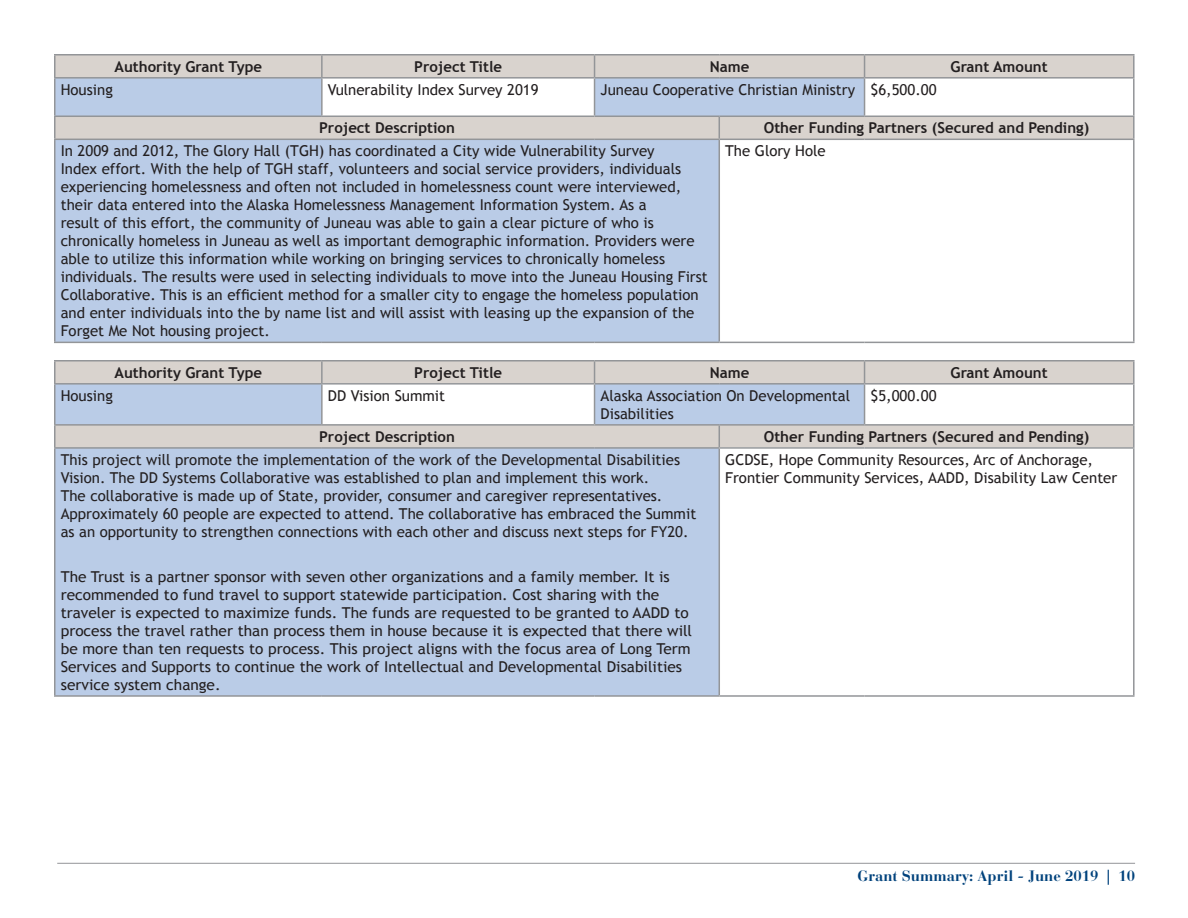
<style>
.page{position:relative;width:1188px;height:918px;background:#fff}
.page>*{position:absolute;margin:0;border:0;box-sizing:border-box;transform-origin:0 0}
.MHT_chart_style_-_bo{font:15px/18px "Trebuchet MS";color:#231f20}
.MHT_chart_style_-_he{font:700 15px "Trebuchet MS";color:#231f20}
.t1{font:700 15px "Bauer Bodoni";color:#01427c}
</style>
<div class="page">
<hr style="left:57px;top:863px;width:1078px;height:1px;background:#939598">
<svg style="left:56px;top:56px;width:1077px;height:83px;fill:#d9d3ce"></svg>
<svg style="left:56px;top:79px;width:809px;height:263px;background:#bccce3"></svg>
<div style="left:322px;top:78px;width:273px;height:38px;background:#fff"></div>
<div style="left:719px;top:139px;width:415px;height:203px;background:#fff"></div>
<svg style="left:594px;top:56px;width:1px;height:21px"></svg>
<hr style="left:594px;top:79px;width:1px;height:37px;background:#939598">
<svg style="left:864px;top:56px;width:1px;height:21px"></svg>
<hr style="left:864px;top:79px;width:1px;height:37px;background:#939598">
<svg style="left:719px;top:117px;width:1px;height:22px"></svg>
<hr style="left:719px;top:140px;width:1px;height:202px;background:#939598">
<hr style="left:1133px;top:55px;width:2px;height:22px;background:#939598">
<hr style="left:1133px;top:79px;width:2px;height:37px;background:#939598">
<hr style="left:1133px;top:117px;width:2px;height:22px;background:#939598">
<hr style="left:1133px;top:140px;width:2px;height:202px;background:#939598">
<hr style="left:54px;top:54px;width:268px;height:2px;background:#939598">
<hr style="left:54px;top:55px;width:2px;height:22px;background:#939598">
<hr style="left:322px;top:54px;width:273px;height:2px;background:#939598">
<hr style="left:321px;top:55px;width:2px;height:22px;background:#939598">
<hr style="left:595px;top:54px;width:124px;height:2px;background:#939598">
<hr style="left:719px;top:54px;width:146px;height:2px;background:#939598">
<hr style="left:865px;top:54px;width:270px;height:2px;background:#939598">
<hr style="left:54px;top:77px;width:268px;height:2px;background:#939598">
<hr style="left:54px;top:79px;width:2px;height:37px;background:#939598">
<hr style="left:322px;top:77px;width:273px;height:2px;background:#939598">
<hr style="left:321px;top:79px;width:2px;height:37px;background:#939598">
<hr style="left:595px;top:77px;width:124px;height:2px;background:#939598">
<hr style="left:719px;top:77px;width:146px;height:2px;background:#939598">
<hr style="left:865px;top:77px;width:270px;height:2px;background:#939598">
<hr style="left:54px;top:117px;width:2px;height:22px;background:#939598">
<hr style="left:54px;top:140px;width:2px;height:202px;background:#939598">
<hr style="left:54px;top:116px;width:268px;height:1px;background:#939598">
<hr style="left:322px;top:116px;width:273px;height:1px;background:#939598">
<hr style="left:595px;top:116px;width:124px;height:1px;background:#939598">
<hr style="left:719px;top:116px;width:146px;height:1px;background:#939598">
<hr style="left:865px;top:116px;width:270px;height:1px;background:#939598">
<hr style="left:54px;top:139px;width:268px;height:1px;background:#939598">
<hr style="left:322px;top:139px;width:273px;height:1px;background:#939598">
<hr style="left:595px;top:139px;width:124px;height:1px;background:#939598">
<hr style="left:719px;top:139px;width:146px;height:1px;background:#939598">
<hr style="left:865px;top:139px;width:270px;height:1px;background:#939598">
<hr style="left:54px;top:342px;width:268px;height:1px;background:#939598">
<hr style="left:322px;top:342px;width:273px;height:1px;background:#939598">
<hr style="left:595px;top:342px;width:124px;height:1px;background:#939598">
<hr style="left:719px;top:342px;width:146px;height:1px;background:#939598">
<hr style="left:865px;top:342px;width:270px;height:1px;background:#939598">
<svg style="left:56px;top:362px;width:1077px;height:85px;fill:#d9d3ce"></svg>
<svg style="left:56px;top:385px;width:809px;height:310px;background:#bccce4"></svg>
<div style="left:322px;top:384px;width:273px;height:41px;background:#fff"></div>
<div style="left:719px;top:448px;width:415px;height:248px;background:#fff"></div>
<svg style="left:594px;top:362px;width:1px;height:21px"></svg>
<hr style="left:594px;top:385px;width:1px;height:39px;background:#939598">
<svg style="left:864px;top:362px;width:1px;height:21px"></svg>
<hr style="left:864px;top:385px;width:1px;height:39px;background:#939598">
<svg style="left:719px;top:426px;width:1px;height:21px"></svg>
<hr style="left:719px;top:449px;width:1px;height:246px;background:#939598">
<hr style="left:1133px;top:361px;width:2px;height:22px;background:#939598">
<hr style="left:1133px;top:385px;width:2px;height:39px;background:#939598">
<hr style="left:1133px;top:426px;width:2px;height:21px;background:#939598">
<hr style="left:1133px;top:449px;width:2px;height:246px;background:#939598">
<hr style="left:54px;top:360px;width:268px;height:2px;background:#939598">
<hr style="left:54px;top:361px;width:2px;height:22px;background:#939598">
<hr style="left:322px;top:360px;width:273px;height:2px;background:#939598">
<hr style="left:321px;top:361px;width:2px;height:22px;background:#939598">
<hr style="left:595px;top:360px;width:124px;height:2px;background:#939598">
<hr style="left:719px;top:360px;width:146px;height:2px;background:#939598">
<hr style="left:865px;top:360px;width:270px;height:2px;background:#939598">
<hr style="left:54px;top:383px;width:268px;height:2px;background:#939598">
<hr style="left:54px;top:385px;width:2px;height:39px;background:#939598">
<hr style="left:322px;top:383px;width:273px;height:2px;background:#939598">
<hr style="left:321px;top:385px;width:2px;height:39px;background:#939598">
<hr style="left:595px;top:383px;width:124px;height:2px;background:#939598">
<hr style="left:719px;top:383px;width:146px;height:2px;background:#939598">
<hr style="left:865px;top:383px;width:270px;height:2px;background:#939598">
<hr style="left:54px;top:426px;width:2px;height:21px;background:#939598">
<hr style="left:54px;top:449px;width:2px;height:246px;background:#939598">
<hr style="left:54px;top:424px;width:268px;height:2px;background:#939598">
<hr style="left:322px;top:424px;width:273px;height:2px;background:#939598">
<hr style="left:595px;top:424px;width:124px;height:2px;background:#939598">
<hr style="left:719px;top:424px;width:146px;height:2px;background:#939598">
<hr style="left:865px;top:424px;width:270px;height:2px;background:#939598">
<hr style="left:54px;top:447px;width:268px;height:2px;background:#939598">
<hr style="left:322px;top:447px;width:273px;height:2px;background:#939598">
<hr style="left:595px;top:447px;width:124px;height:2px;background:#939598">
<hr style="left:719px;top:447px;width:146px;height:2px;background:#939598">
<hr style="left:865px;top:447px;width:270px;height:2px;background:#939598">
<hr style="left:54px;top:695px;width:268px;height:2px;background:#939598">
<hr style="left:322px;top:695px;width:273px;height:2px;background:#939598">
<hr style="left:595px;top:695px;width:124px;height:2px;background:#939598">
<hr style="left:719px;top:695px;width:146px;height:2px;background:#939598">
<hr style="left:865px;top:695px;width:270px;height:2px;background:#939598">
<p class="MHT_chart_style_-_he" style="left:115px;top:57px;width:149px">Authority Grant Type</p>
<p class="MHT_chart_style_-_he" style="left:414px;top:57px;width:89px">Project Title</p>
<p class="MHT_chart_style_-_he" style="left:710px;top:57px;width:41px">Name</p>
<p class="MHT_chart_style_-_he" style="left:951px;top:57px;width:99px">Grant Amount</p>
<p class="MHT_chart_style_-_bo" style="left:61px;top:81px;width:54px">Housing</p>
<p class="MHT_chart_style_-_bo" style="left:328px;top:81px;width:212px">Vulnerability Index Survey 2019</p>
<p class="MHT_chart_style_-_bo" style="left:601px;top:81px;width:256px">Juneau Cooperative Christian Ministry</p>
<p class="MHT_chart_style_-_bo" style="left:871px;top:81px;width:68px">$6,500.00</p>
<p class="MHT_chart_style_-_he" style="left:319px;top:119px;width:137px">Project Description</p>
<p class="MHT_chart_style_-_he" style="left:764px;top:119px;width:327px">Other Funding Partners (Secured and Pending)</p>
<p class="MHT_chart_style_-_bo" style="left:61px;top:142px;width:649px">In 2009 and 2012, The Glory Hall (TGH) has coordinated a City wide Vulnerability Survey<br>Index effort. With the help of TGH staff, volunteers and social service providers, individuals experiencing homelessness and often not included in homelessness count were interviewed, their data entered into the Alaska Homelessness Management Information System. As a<br>result of this effort, the community of Juneau was able to gain a clear picture of who is chronically homeless in Juneau as well as important demographic information. Providers were able to utilize this information while working on bringing services to chronically homeless individuals. The results were used in selecting individuals to move into the Juneau Housing First Collaborative. This is an efficient method for a smaller city to engage the homeless population and enter individuals into the by name list and will assist with leasing up the expansion of the Forget Me Not housing project.</p>
<p class="MHT_chart_style_-_bo" style="left:725px;top:142px;width:102px">The Glory Hole</p>
<p class="MHT_chart_style_-_he" style="left:115px;top:363px;width:149px">Authority Grant Type</p>
<p class="MHT_chart_style_-_he" style="left:414px;top:363px;width:89px">Project Title</p>
<p class="MHT_chart_style_-_he" style="left:710px;top:363px;width:41px">Name</p>
<p class="MHT_chart_style_-_he" style="left:951px;top:363px;width:99px">Grant Amount</p>
<p class="MHT_chart_style_-_bo" style="left:61px;top:387px;width:54px">Housing</p>
<p class="MHT_chart_style_-_bo" style="left:328px;top:387px;width:119px">DD Vision Summit</p>
<p class="MHT_chart_style_-_bo" style="left:601px;top:387px;width:251px">Alaska Association On Developmental<br>Disabilities</p>
<p class="MHT_chart_style_-_bo" style="left:871px;top:387px;width:68px">$5,000.00</p>
<p class="MHT_chart_style_-_he" style="left:319px;top:427px;width:137px">Project Description</p>
<p class="MHT_chart_style_-_he" style="left:764px;top:427px;width:327px">Other Funding Partners (Secured and Pending)</p>
<p class="MHT_chart_style_-_bo" style="left:61px;top:451px;width:637px">This project will promote the implementation of the work of the Developmental Disabilities Vision. The DD Systems Collaborative was established to plan and implement this work.<br>The collaborative is made up of State, provider, consumer and caregiver representatives.<br>Approximately 60 people are expected to attend. The collaborative has embraced the Summit as an opportunity to strengthen connections with each other and discuss next steps for FY20.</p>
<p class="MHT_chart_style_-_bo" style="left:61px;top:568px;width:633px">The Trust is a partner sponsor with seven other organizations and a family member. It is recommended to fund travel to support statewide participation. Cost sharing with the traveler is expected to maximize funds. The funds are requested to be granted to AADD to process the travel rather than process them in house because it is expected that there will be more than ten requests to process. This project aligns with the focus area of Long Term Services and Supports to continue the work of Intellectual and Developmental Disabilities service system change.</p>
<p class="MHT_chart_style_-_bo" style="left:725px;top:451px;width:394px">GCDSE, Hope Community Resources, Arc of Anchorage,<br>Frontier Community Services, AADD, Disability Law Center</p>
<p class="t1" style="left:858px;top:866px;width:279px">Grant Summary: April - June 2019 | 10</p>
</div>
